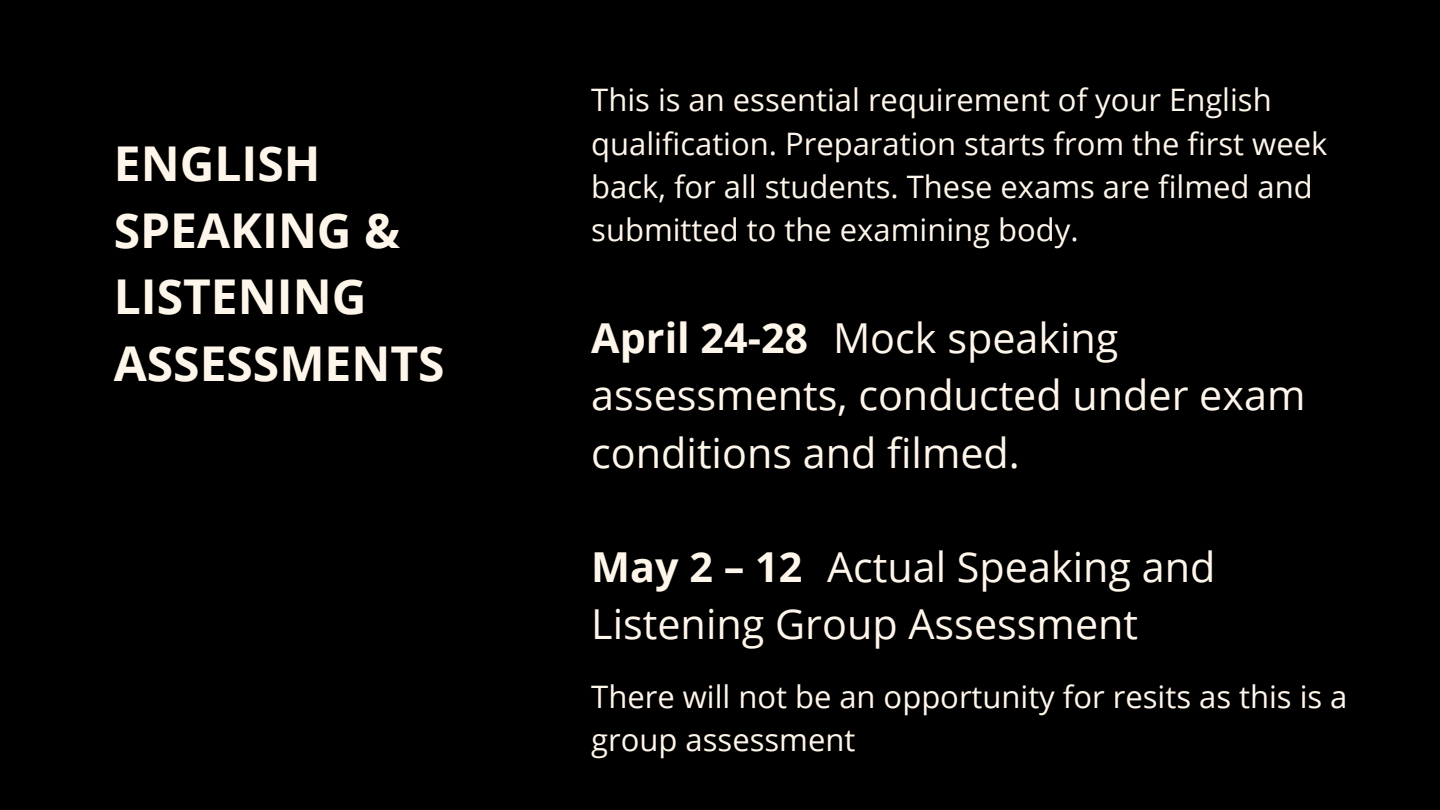
<style>
.page{position:relative;width:1440px;height:810px;background:#000}
.page>*{position:absolute;margin:0;border:0;box-sizing:border-box;transform-origin:0 0}
.t1{font:700 48px/66.8px "Open Sans";color:#fff6eb}
.t2{font:41.3px/57.3px "Open Sans";color:#fff6eb}
.t3{font:31px/43.4px "Open Sans";color:#fff6eb}
.s1{font-weight:700}
</style>
<div class="page">
<h1 class="t1" style="left:114px;top:129px;width:332px">ENGLISH<br>SPEAKING &amp;<br>LISTENING<br>ASSESSMENTS</h1>
<p class="t3" style="left:591px;top:77px;width:738px">This is an essential requirement of your English qualification. Preparation starts from the first week back, for all students. These exams are filmed and submitted to the examining body.</p>
<h2 class="t2" style="left:591px;top:308px;width:716px"><span class="s1">April 24-28</span> Mock speaking assessments, conducted under exam conditions and filmed.</h2>
<h2 class="t2" style="left:591px;top:537px;width:626px"><span class="s1">May 2 – 12</span> Actual Speaking and<br>Listening Group Assessment</h2>
<p class="t3" style="left:591px;top:674px;width:758px">There will not be an opportunity for resits as this is a group assessment</p>
</div>
